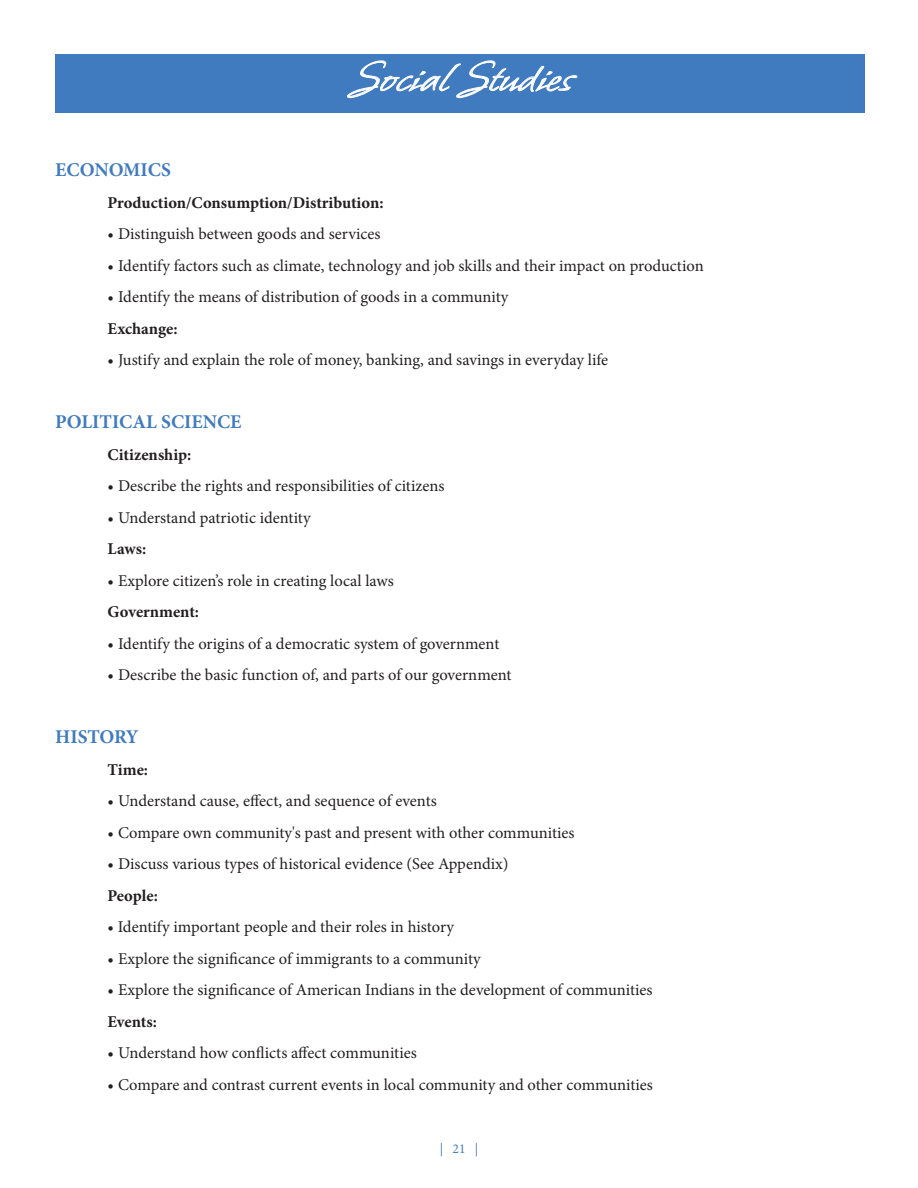
<style>
.page{position:relative;width:918px;height:1188px;background:#fff}
.page>*{position:absolute;margin:0;border:0;box-sizing:border-box;transform-origin:0 0}
.t1{font:48px "Whisper ROB";letter-spacing:.01em;color:#fff}
.t2{font:700 19.5px "Minion Pro";color:#417bbf}
.t3{font:16.5px "Minion Pro";color:#231f20}
.t4{font:700 16.5px "Minion Pro";letter-spacing:-.005em;color:#231f20}
.t5{font:13.5px "Minion Pro";color:#417bbf}
</style>
<div class="page">
<div style="left:55px;top:54px;width:810px;height:58px;background:#417bbf"></div>
<svg style="left:347px;top:60px;width:230px;height:38px"></svg>
<p class="t1" style="left:348px;top:54px;width:226px">Social Studies</p>
<p class="t2" style="left:55px;top:156px;width:117px">ECONOMICS</p>
<p class="t4" style="left:108px;top:191px;width:278px">Production/Consumption/Distribution:</p>
<p class="t3" style="left:108px;top:223px;width:275px">• Distinguish between goods and services</p>
<p class="t3" style="left:108px;top:254px;width:598px">• Identify factors such as climate, technology and job skills and their impact on production</p>
<p class="t3" style="left:108px;top:286px;width:402px">• Identify the means of distribution of goods in a community</p>
<p class="t4" style="left:108px;top:317px;width:72px">Exchange:</p>
<p class="t3" style="left:108px;top:349px;width:502px">• Justify and explain the role of money, banking, and savings in everyday life</p>
<p class="t2" style="left:55px;top:408px;width:188px">POLITICAL SCIENCE</p>
<p class="t4" style="left:108px;top:443px;width:85px">Citizenship:</p>
<p class="t3" style="left:108px;top:475px;width:338px">• Describe the rights and responsibilities of citizens</p>
<p class="t3" style="left:108px;top:506px;width:205px">• Understand patriotic identity</p>
<p class="t4" style="left:108px;top:537px;width:40px">Laws:</p>
<p class="t3" style="left:108px;top:569px;width:288px">• Explore citizen’s role in creating local laws</p>
<p class="t4" style="left:108px;top:600px;width:93px">Government:</p>
<p class="t3" style="left:108px;top:632px;width:393px">• Identify the origins of a democratic system of government</p>
<p class="t3" style="left:108px;top:664px;width:405px">• Describe the basic function of, and parts of our government</p>
<p class="t2" style="left:55px;top:723px;width:85px">HISTORY</p>
<p class="t4" style="left:108px;top:758px;width:42px">Time:</p>
<p class="t3" style="left:108px;top:790px;width:331px">• Understand cause, effect, and sequence of events</p>
<p class="t3" style="left:108px;top:821px;width:469px">• Compare own community's past and present with other communities</p>
<p class="t3" style="left:108px;top:853px;width:403px">• Discuss various types of historical evidence (See Appendix)</p>
<p class="t4" style="left:108px;top:884px;width:52px">People:</p>
<p class="t3" style="left:108px;top:916px;width:348px">• Identify important people and their roles in history</p>
<p class="t3" style="left:108px;top:947px;width:375px">• Explore the significance of immigrants to a community</p>
<p class="t3" style="left:108px;top:979px;width:547px">• Explore the significance of American Indians in the development of communities</p>
<p class="t4" style="left:108px;top:1010px;width:51px">Events:</p>
<p class="t3" style="left:108px;top:1042px;width:311px">• Understand how conflicts affect communities</p>
<p class="t3" style="left:108px;top:1073px;width:547px">• Compare and contrast current events in local community and other communities</p>
<p class="t5" style="left:440px;top:1140px;width:40px">| 21 |</p>
</div>
